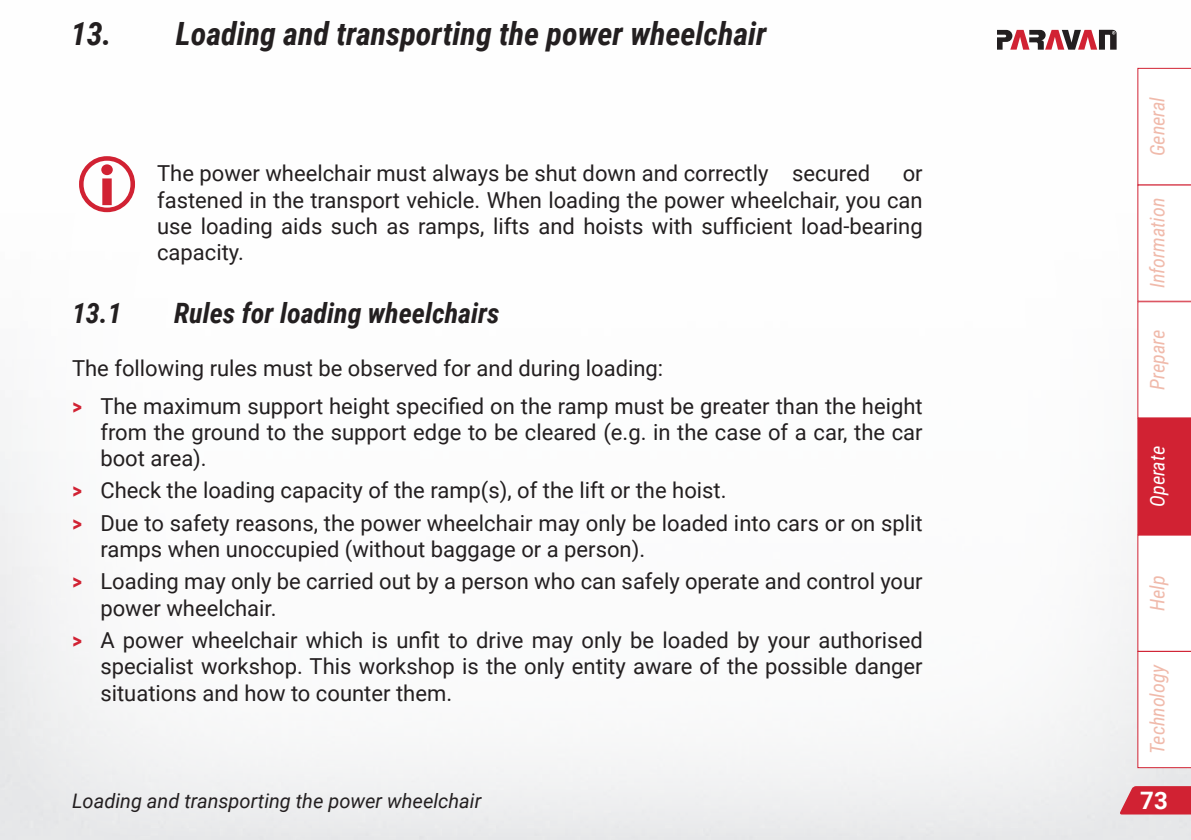
<style>
.page{position:relative;width:1191px;height:840px;background:#fff}
.page>*{position:absolute;margin:0;border:0;box-sizing:border-box;transform-origin:0 0}
.t1{font:italic 700 32px "Roboto Condensed";color:#231f20}
.t2{font:italic 700 28px "Roboto Condensed";color:#231f20}
.t3{font:700 24px "Roboto";color:#fff}
.Text-Doku{font:22px/26.4px "Roboto";color:#231f20;text-align:justify}
.t4{font:italic 20px "Roboto";color:#231f20}
.t5{font:italic 20px "Roboto Condensed";color:#f0baab}
.t6{font:italic 20px "Roboto Condensed";color:#fff}
.s1{font-family:"Roboto Condensed";font-weight:700;color:#d12233}
</style>
<div class="page">
<svg style="left:0;top:731px;width:1px;height:108px"></svg>
<svg style="left:1137px;top:68px;width:54px;height:699px"></svg>
<svg style="left:997px;top:30px;width:119px;height:20px"></svg>
<svg style="left:1119px;top:785px;width:72px;height:29px;background:#d43d4c"></svg>
<p class="t1" style="left:71px;top:11px;width:697px">13. Loading and transporting the power wheelchair</p>
<p class="Text-Doku" style="left:157px;top:159px;width:714px">The power wheelchair must always be shut down and correctly secured</p>
<p class="Text-Doku" style="left:157px;top:159px;width:767px;text-indent:745px">or fastened in the transport vehicle. When loading the power wheelchair, you can use loading aids such as ramps, lifts and hoists with sufficient load-bearing capacity.</p>
<p class="t2" style="left:72px;top:293px;width:51px">13.1</p>
<p class="t2" style="left:174px;top:293px;width:327px">Rules for loading wheelchairs</p>
<p class="Text-Doku" style="left:72px;top:353px;width:593px">The following rules must be observed for and during loading:</p>
<p class="Text-Doku" style="left:100px;top:391px;width:824px;text-indent:-28px"><span class="s1">&gt;</span> The maximum support height specified on the ramp must be greater than the height from the ground to the support edge to be cleared (e.g. in the case of a car, the car boot area).</p>
<p class="Text-Doku" style="left:72px;top:476px;width:656px"><span class="s1">&gt;</span> Check the loading capacity of the ramp(s), of the lift or the hoist.</p>
<p class="Text-Doku" style="left:100px;top:508px;width:824px;text-indent:-28px"><span class="s1">&gt;</span> Due to safety reasons, the power wheelchair may only be loaded into cars or on split ramps when unoccupied (without baggage or a person).</p>
<p class="Text-Doku" style="left:100px;top:567px;width:824px;text-indent:-28px"><span class="s1">&gt;</span> Loading may only be carried out by a person who can safely operate and control your power wheelchair.</p>
<p class="Text-Doku" style="left:100px;top:625px;width:824px;text-indent:-28px"><span class="s1">&gt;</span> A power wheelchair which is unfit to drive may only be loaded by your authorised specialist workshop. This workshop is the only entity aware of the possible danger situations and how to counter them.</p>
<p class="t5" style="left:1143px;top:156px;width:61px;rotate:-90deg">General</p>
<p class="t5" style="left:1143px;top:288px;width:92px;rotate:-90deg">Information</p>
<p class="t5" style="left:1143px;top:389px;width:61px;rotate:-90deg">Prepare</p>
<p class="t6" style="left:1143px;top:506px;width:62px;rotate:-90deg">Operate</p>
<p class="t5" style="left:1143px;top:610px;width:37px;rotate:-90deg">Help</p>
<p class="t5" style="left:1143px;top:753px;width:91px;rotate:-90deg">Technology</p>
<p class="t4" style="left:72px;top:786px;width:411px">Loading and transporting the power wheelchair</p>
<p class="t3" style="left:1140px;top:783px;width:29px">73</p>
</div>
